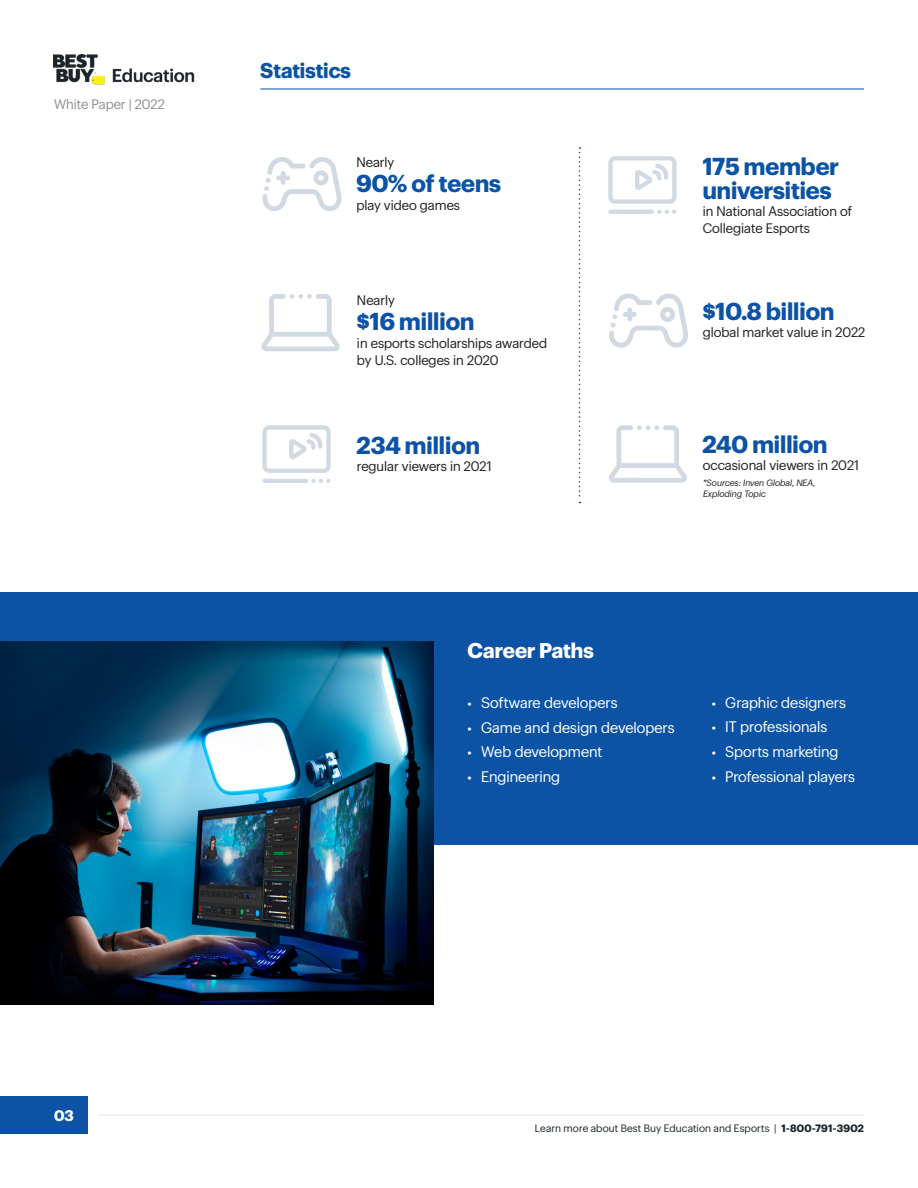
<style>
.page{position:relative;width:918px;height:1188px;background:#fff}
.page>*{position:absolute;margin:0;border:0;box-sizing:border-box;transform-origin:0 0}
.t1{font:700 24px/24px "Human BBY 75";color:#0c53a5}
.t2{font:700 21px "Human BBY 75";letter-spacing:.005em;color:#fff}
.t3{font:700 21px "Human BBY 75";color:#0c53a5}
.t4{font:15px "Human BBY 55";color:#fff}
.t5{font:700 15px "Human BBY 75";color:#fff}
.t6{font:13.5px/16.5px "Human BBY 55";color:#231f20}
.t7{font:13.5px "Human BBY 55";color:#8e9395}
.t8{font:10.5px "Human BBY 55";letter-spacing:.015em;color:#1c262b}
.t9{font:italic 9px/10.8px "Human BBY 56";color:#231f20}
.s1{font-family:"Myriad Pro"}
.s2{font-family:"Human BBY 75";font-weight:700}
</style>
<div class="page">
<hr style="left:260px;top:89px;width:604px;height:1px;background:#0c53a5">
<div style="left:0;top:1096px;width:88px;height:38px;background:#0c53a5"></div>
<hr style="left:98px;top:1115px;width:766px;height:1px;background:#e3e4e6">
<svg style="left:262px;top:157px;width:80px;height:54px"></svg>
<svg style="left:608px;top:156px;width:68px;height:58px"></svg>
<svg style="left:261px;top:294px;width:79px;height:57px"></svg>
<svg style="left:579px;top:147px;width:1px;height:356px"></svg>
<svg style="left:609px;top:293px;width:79px;height:55px"></svg>
<svg style="left:609px;top:425px;width:78px;height:58px"></svg>
<svg style="left:262px;top:425px;width:69px;height:58px"></svg>
<div style="left:0;top:592px;width:918px;height:253px;background:#0c53a5"></div>
<img style="left:0;top:641px;width:433px;height:363px">
<img style="left:54px;top:54px;width:141px;height:31px">
<p class="t7" style="left:54px;top:94px;width:112px">White Paper | 2022</p>
<p class="t3" style="left:260px;top:54px;width:92px">Statistics</p>
<p class="t6" style="left:356px;top:152px;width:39px">Nearly</p>
<p class="t1" style="left:356px;top:169px;width:146px">90% of teens</p>
<p class="t6" style="left:356px;top:196px;width:105px">play video games</p>
<p class="t6" style="left:357px;top:290px;width:39px">Nearly</p>
<p class="t1" style="left:357px;top:307px;width:119px">$16 million</p>
<p class="t6" style="left:357px;top:334px;width:192px">in esports scholarships awarded by U.S. colleges in 2020</p>
<p class="t1" style="left:357px;top:431px;width:125px">234 million</p>
<p class="t6" style="left:357px;top:457px;width:136px">regular viewers in 2021</p>
<p class="t1" style="left:703px;top:152px;width:138px">175 member universities</p>
<p class="t6" style="left:703px;top:202px;width:151px">in National Association of<br>Collegiate Esports</p>
<p class="t1" style="left:703px;top:297px;width:133px">$10.8 billion</p>
<p class="t6" style="left:703px;top:323px;width:164px">global market value in 2022</p>
<p class="t1" style="left:703px;top:430px;width:126px">240 million</p>
<p class="t6" style="left:703px;top:456px;width:158px">occasional viewers in 2021</p>
<p class="t9" style="left:703px;top:477px;width:114px">*Sources: Inven Global, NEA,<br>Exploding Topic</p>
<p class="t2" style="left:468px;top:634px;width:128px">Career Paths</p>
<p class="t4" style="left:468px;top:691px;width:151px"><span class="s1">•</span> Software developers</p>
<p class="t4" style="left:468px;top:716px;width:208px"><span class="s1">•</span> Game and design developers</p>
<p class="t4" style="left:468px;top:741px;width:136px"><span class="s1">•</span> Web development</p>
<p class="t4" style="left:468px;top:765px;width:94px"><span class="s1">•</span> Engineering</p>
<p class="t4" style="left:712px;top:691px;width:136px"><span class="s1">•</span> Graphic designers</p>
<p class="t4" style="left:712px;top:716px;width:117px"><span class="s1">•</span> IT professionals</p>
<p class="t4" style="left:712px;top:740px;width:128px"><span class="s1">•</span> Sports marketing</p>
<p class="t4" style="left:712px;top:765px;width:145px"><span class="s1">•</span> Professional players</p>
<p class="t5" style="left:54px;top:1104px;width:21px">03</p>
<p class="t8" style="left:535px;top:1120px;width:331px">Learn more about Best Buy Education and Esports | <span class="s2">1-800-791-3902</span></p>
</div>
